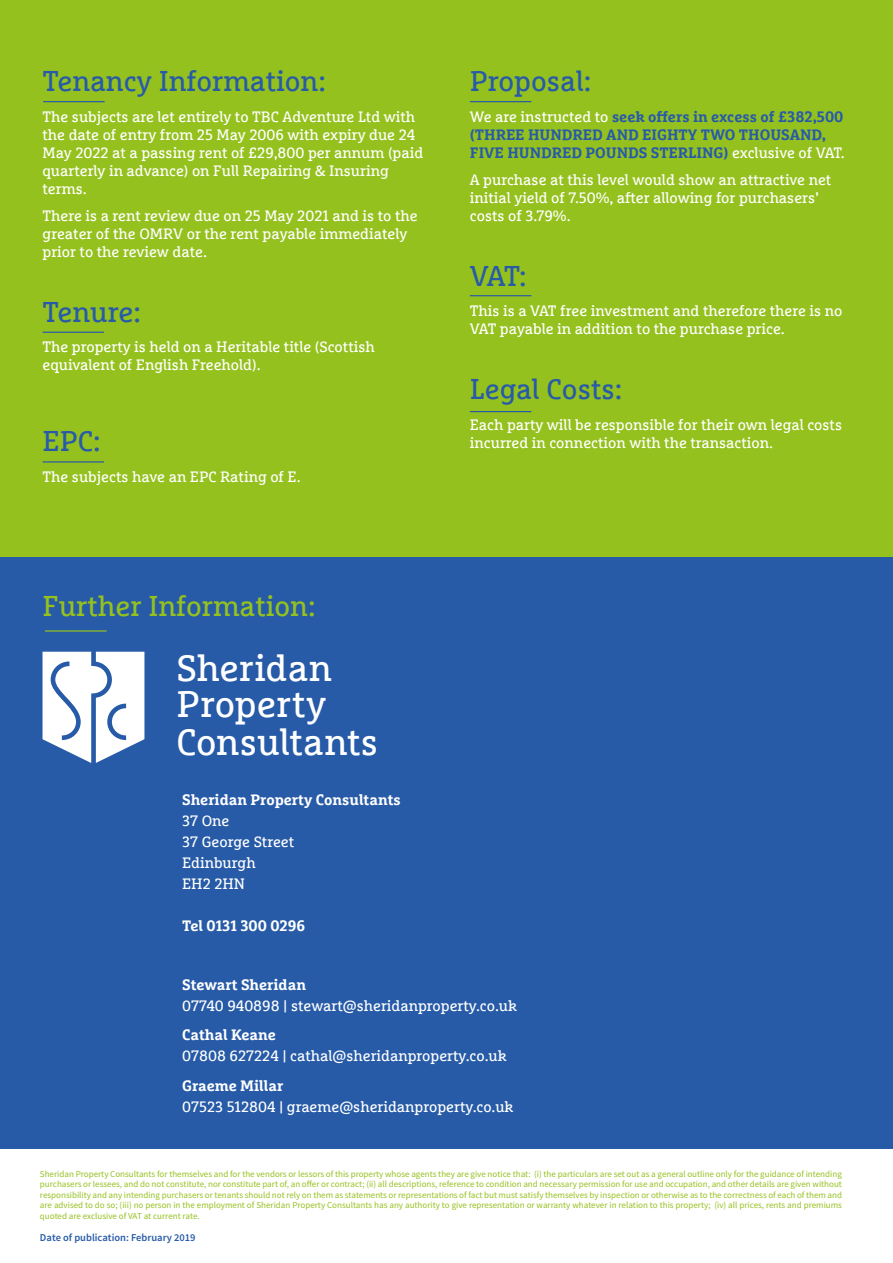
<style>
.page{position:relative;width:893px;height:1263px;background:#fff}
.page>*{position:absolute;margin:0;border:0;box-sizing:border-box;transform-origin:0 0}
.t1{font:37.05px/37px "Marselis Slab Pro";color:#fff}
.t2{font:28.5px "Marselis Slab Pro";color:#275ba7}
.t3{font:28.5px "Marselis Slab Pro";color:#95c11f}
.t4{font:15px/18px "Marselis Slab Pro";color:#fff}
.t5{font:700 15px/18px "Marselis Slab Pro";color:#275ba7}
.t6{font:700 15px "Marselis Slab Pro";color:#fff}
.t7{font:600 10.5px "Source Sans Pro";color:#275ba7}
.t8{font:9px/10.5px "Source Sans Pro";color:#95c11f;text-align:justify}
.s1{font-weight:400;color:#fff}
.s2{font-weight:700}
</style>
<div class="page">
<div style="left:0;top:0;width:893px;height:557px;background:#95c11f"></div>
<div style="left:0;top:557px;width:893px;height:592px;background:#275ba7"></div>
<svg style="left:43px;top:652px;width:101px;height:111px"></svg>
<hr style="left:43px;top:101px;width:62px;height:1px;background:#275ba7">
<hr style="left:470px;top:101px;width:61px;height:1px;background:#275ba7">
<hr style="left:470px;top:295px;width:61px;height:1px;background:#275ba7">
<hr style="left:470px;top:411px;width:61px;height:1px;background:#275ba7">
<hr style="left:43px;top:332px;width:61px;height:1px;background:#275ba7">
<hr style="left:43px;top:461px;width:61px;height:1px;background:#275ba7">
<hr style="left:45px;top:630px;width:62px;height:2px;background:#95c11f">
<p class="t2" style="left:43px;top:64px;width:284px">Tenancy Information:</p>
<p class="t4" style="left:43px;top:108px;width:382px">The subjects are let entirely to TBC Adventure Ltd with the date of entry from 25 May 2006 with expiry due 24<br>May 2022 at a passing rent of £29,800 per annum (paid quarterly in advance) on Full Repairing &amp; Insuring terms.</p>
<p class="t4" style="left:43px;top:206px;width:377px">There is a rent review due on 25 May 2021 and is to the greater of the OMRV or the rent payable immediately prior to the review date.</p>
<p class="t2" style="left:43px;top:294px;width:100px">Tenure:</p>
<p class="t4" style="left:43px;top:338px;width:334px">The property is held on a Heritable title (Scottish equivalent of English Freehold).</p>
<p class="t2" style="left:43px;top:424px;width:59px">EPC:</p>
<p class="t4" style="left:43px;top:468px;width:259px">The subjects have an EPC Rating of E.</p>
<p class="t3" style="left:43px;top:589px;width:274px">Further Information:</p>
<p class="t1" style="left:177px;top:649px;width:203px">Sheridan<br>Property<br>Consultants</p>
<p class="t6" style="left:182px;top:790px;width:220px">Sheridan Property Consultants</p>
<p class="t4" style="left:182px;top:811px;width:49px">37 One</p>
<p class="t4" style="left:182px;top:831px;width:114px;line-height:21px">37 George Street<br>Edinburgh</p>
<p class="t4" style="left:182px;top:874px;width:64px">EH2 2HN</p>
<p class="t6" style="left:182px;top:916px;width:125px">Tel 0131 300 0296</p>
<p class="t2" style="left:470px;top:64px;width:123px">Proposal:</p>
<p class="t5" style="left:470px;top:107px;width:376px"><span class="s1">We are instructed to</span> seek offers in excess of £382,500 (THREE HUNDRED AND EIGHTY TWO THOUSAND,<br>FIVE HUNDRED POUNDS STERLING) <span class="s1">exclusive of VAT.</span></p>
<p class="t4" style="left:470px;top:170px;width:363px">A purchase at this level would show an attractive net initial yield of 7.50%, after allowing for purchasers’ costs of 3.79%.</p>
<p class="t2" style="left:470px;top:258px;width:58px">VAT:</p>
<p class="t4" style="left:470px;top:302px;width:374px">This is a VAT free investment and therefore there is no<br>VAT payable in addition to the purchase price.</p>
<p class="t2" style="left:470px;top:372px;width:154px">Legal Costs:</p>
<p class="t4" style="left:470px;top:415px;width:374px">Each party will be responsible for their own legal costs incurred in connection with the transaction.</p>
<p class="t4" style="left:182px;top:974px;width:336px;line-height:21px"><span class="s2">Stewart Sheridan<br></span>07740 940898 | stewart@sheridanproperty.co.uk</p>
<p class="t4" style="left:182px;top:1024px;width:326px;line-height:21px"><span class="s2">Cathal Keane<br></span>07808 627224 | cathal@sheridanproperty.co.uk</p>
<p class="t4" style="left:182px;top:1075px;width:333px;line-height:21px"><span class="s2">Graeme Millar<br></span>07523 512804 | graeme@sheridanproperty.co.uk</p>
<p class="t8" style="left:40px;top:1168px;width:804px">Sheridan Property Consultants for themselves and for the vendors or lessors of this property whose agents they are give notice that: (i) the particulars are set out as a general outline only for the guidance of intending purchasers or lessees, and do not constitute, nor constitute part of, an offer or contract; (ii) all descriptions, reference to condition and necessary permission for use and occupation, and other details are given without responsibility and any intending purchasers or tenants should not rely on them as statements or representations of fact but must satisfy themselves by inspection or otherwise as to the correctness of each of them and are advised to do so; (iii) no person in the employment of Sheridan Property Consultants has any authority to give representation or warranty whatever in relation to this property; (iv) all prices, rents and premiums quoted are exclusive of VAT at current rate.</p>
<p class="t7" style="left:40px;top:1230px;width:157px">Date of publication: February 2019</p>
</div>
